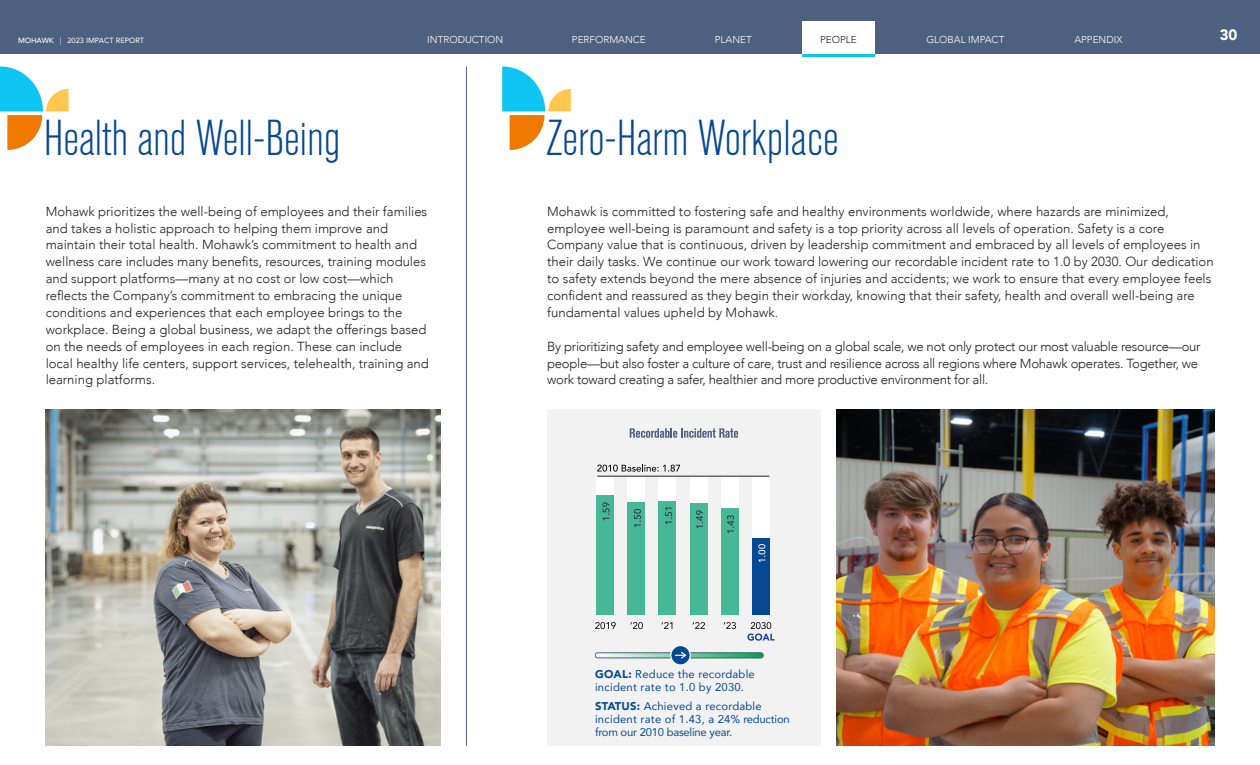
<style>
.page{position:relative;width:1260px;height:765px;background:#fff}
.page>*{position:absolute;margin:0;border:0;box-sizing:border-box;transform-origin:0 0}
.Headline{font:300 condensed 50px "Akzidenz Grotesk Pro";color:#064892}
.t1{font:900 15px "Avenir";color:#fff}
.Body_Copy{font:300 13.12px/16.9px "Avenir";color:#231f20}
.Headline-2{font:300 13.12px/16.9px "Avenir";color:#231f20}
.Body_Copy-2{font:300 13.12px/16.9px "Avenir";letter-spacing:-.02em;color:#231f20}
.Bar_Chart_Copy{font:11.25px/13.1px "Avenir";color:#064892}
.Bar_Chart_Copy-2{font:11.25px/13.1px "Avenir";letter-spacing:.02em;color:#064892}
.t2{font:300 10px "Avenir";color:#fff}
.t3{font:300 10px "Avenir";color:#231f20}
.t4{font:7.5px "Avenir";color:#fff}
.s1{font-weight:500}
.s2{font-weight:300}
.s3{font-weight:900}
</style>
<div class="page">
<div style="left:547px;top:409px;width:274px;height:337px;background:#f2f2f2"></div>
<svg style="left:502px;top:66px;width:69px;height:84px"></svg>
<svg style="left:0;top:66px;width:69px;height:84px"></svg>
<img style="left:45px;top:409px;width:396px;height:337px">
<hr style="left:466px;top:66px;width:1px;height:680px;background:#4d6080">
<div style="left:597px;top:476px;width:17px;height:139px;background:#fff"></div>
<div style="left:628px;top:476px;width:17px;height:139px;background:#fff"></div>
<div style="left:659px;top:476px;width:17px;height:139px;background:#fff"></div>
<div style="left:690px;top:476px;width:17px;height:139px;background:#fff"></div>
<div style="left:721px;top:476px;width:17px;height:139px;background:#fff"></div>
<div style="left:752px;top:476px;width:18px;height:139px;background:#fff"></div>
<div style="left:597px;top:496px;width:17px;height:119px;background:#46b797"></div>
<div style="left:628px;top:502px;width:17px;height:113px;background:#46b797"></div>
<div style="left:659px;top:501px;width:17px;height:114px;background:#46b797"></div>
<div style="left:690px;top:504px;width:17px;height:111px;background:#46b797"></div>
<div style="left:721px;top:508px;width:17px;height:107px;background:#46b797"></div>
<div style="left:752px;top:539px;width:18px;height:76px;background:#064892"></div>
<hr style="left:597px;top:476px;width:173px;height:1px;background:#231f20">
<svg style="left:597px;top:464px;width:83px;height:8px"></svg>
<svg style="left:595px;top:622px;width:21px;height:7px"></svg>
<svg style="left:602px;top:502px;width:8px;height:19px"></svg>
<svg style="left:630px;top:622px;width:13px;height:7px"></svg>
<svg style="left:634px;top:509px;width:7px;height:18px"></svg>
<svg style="left:662px;top:622px;width:10px;height:7px"></svg>
<svg style="left:665px;top:508px;width:7px;height:16px"></svg>
<svg style="left:693px;top:622px;width:12px;height:7px"></svg>
<svg style="left:696px;top:510px;width:7px;height:18px"></svg>
<svg style="left:724px;top:622px;width:12px;height:7px"></svg>
<svg style="left:727px;top:515px;width:7px;height:18px"></svg>
<svg style="left:758px;top:544px;width:7px;height:18px"></svg>
<svg style="left:630px;top:428px;width:108px;height:10px"></svg>
<svg style="left:747px;top:622px;width:28px;height:19px"></svg>
<svg style="left:595px;top:653px;width:168px;height:5px"></svg>
<div style="left:595px;top:653px;width:169px;height:5px;border:1px solid #4d6080;border-radius:3px"></div>
<svg style="left:671px;top:646px;width:19px;height:19px"></svg>
<div style="left:671px;top:645px;width:19px;height:20px;border:1px solid #fff;border-radius:50%"></div>
<svg style="left:674px;top:650px;width:14px;height:11px"></svg>
<img style="left:837px;top:409px;width:378px;height:337px">
<div style="left:0;top:0;width:1260px;height:54px;background:#4d6080"></div>
<hr style="left:802px;top:53px;width:73px;height:4px;background:#0ec4f3">
<div style="left:802px;top:21px;width:73px;height:33px;background:#fff"></div>
<p class="t4" style="left:18px;top:34px;width:128px"><span class="s1">MOHAWK</span> <span class="s2">|</span> 2023 IMPACT REPORT</p>
<p class="t2" style="left:427px;top:33px;width:78px">INTRODUCTION</p>
<p class="t2" style="left:572px;top:33px;width:75px">PERFORMANCE</p>
<p class="t2" style="left:715px;top:33px;width:39px">PLANET</p>
<p class="t3" style="left:820px;top:33px;width:38px">PEOPLE</p>
<p class="t2" style="left:926px;top:33px;width:79px">GLOBAL IMPACT</p>
<p class="t2" style="left:1074px;top:33px;width:50px">APPENDIX</p>
<p class="t1" style="left:1220px;top:22px;width:19px">30</p>
<p class="Headline" style="left:44px;top:105px;width:298px">Health and Well-Being</p>
<p class="Headline-2" style="left:46px;top:203px;width:385px">Mohawk prioritizes the well-being of employees and their families and takes a holistic approach to helping them improve and maintain their total health. Mohawk’s commitment to health and wellness care includes many benefits, resources, training modules and support platforms—many at no cost or low cost—which reflects the Company’s commitment to embracing the unique conditions and experiences that each employee brings to the workplace. Being a global business, we adapt the offerings based on the needs of employees in each region. These can include local healthy life centers, support services, telehealth, training and learning platforms.</p>
<p class="Headline" style="left:546px;top:105px;width:294px">Zero-Harm Workplace</p>
<p class="Body_Copy" style="left:547px;top:203px;width:668px">Mohawk is committed to fostering safe and healthy environments worldwide, where hazards are minimized, employee well-being is paramount and safety is a top priority across all levels of operation. Safety is a core Company value that is continuous, driven by leadership commitment and embraced by all levels of employees in their daily tasks. We continue our work toward lowering our recordable incident rate to 1.0 by 2030. Our dedication to safety extends beyond the mere absence of injuries and accidents; we work to ensure that every employee feels confident and reassured as they begin their workday, knowing that their safety, health and overall well-being are fundamental values upheld by Mohawk.</p>
<p class="Body_Copy-2" style="left:547px;top:338px;width:655px">By prioritizing safety and employee well-being on a global scale, we not only protect our most valuable resource—our people—but also foster a culture of care, trust and resilience across all regions where Mohawk operates. Together, we work toward creating a safer, healthier and more productive environment for all.</p>
<p class="Bar_Chart_Copy-2" style="left:595px;top:667px;width:161px"><span class="s3">GOAL:</span> Reduce the recordable incident rate to 1.0 by 2030.</p>
<p class="Bar_Chart_Copy" style="left:595px;top:699px;width:196px"><span class="s3">STATUS:</span> Achieved a recordable incident rate of 1.43, a 24% reduction from our 2010 baseline year.</p>
</div>
